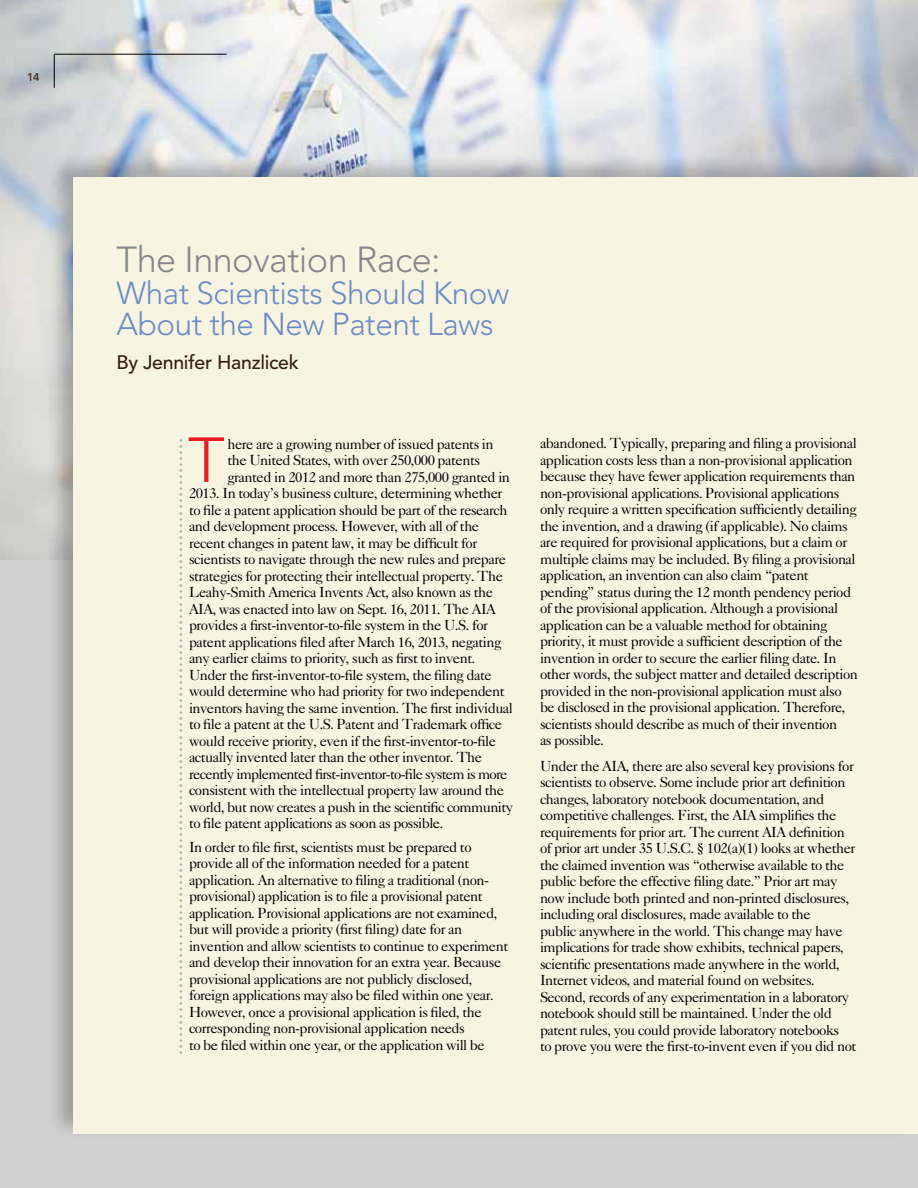
<style>
.page{position:relative;width:918px;height:1188px;background:#fff}
.page>*{position:absolute;margin:0;border:0;box-sizing:border-box;transform-origin:0 0}
.t1{font:300 62.4px "Helvetica Neue";color:#ed1d24}
.t2{font:300 36px "Avenir";letter-spacing:-.015em;color:#85888b}
.t3{font:300 31.5px/31.5px "Avenir";letter-spacing:-.015em;color:#6c8cc7}
.t4{font:500 19.5px "Avenir";letter-spacing:-.015em;color:#37200e}
.t5{font:500 18px "Avenir";color:#a6a79f}
.t6{font:14.7px/16.5px "Caslon Five Forty";letter-spacing:-.035em;color:#000}
.t7{font:500 11.25px "Avenir";color:#37200e}
</style>
<div class="page">
<img style="left:0;top:0;width:918px;height:560px">
<hr style="left:54px;top:54px;width:173px;height:1px;background:#000">
<hr style="left:54px;top:54px;width:1px;height:34px;background:#000">
<div style="left:0;top:561px;width:918px;height:627px;background:#d2d1d2"></div>
<div style="left:46px;top:153px;width:872px;height:988px;background:#000;opacity:.25"></div>
<div style="left:73px;top:177px;width:845px;height:957px;background:#f7f4e1"></div>
<p class="t7" style="left:27px;top:71px;width:14px">14</p>
<h2 class="t2" style="left:117px;top:239px;width:326px">The Innovation Race:</h2>
<h3 class="t3" style="left:117px;top:277px;width:394px">What Scientists Should Know<br>About the New Patent Laws</h3>
<h3 class="t4" style="left:117px;top:351px;width:184px">By Jennifer Hanzlicek</h3>
<h1 class="t1" style="left:189px;top:422px;width:36px">T</h1>
<p class="t6" style="left:227px;top:436px;width:268px">here are a growing number of issued patents in</p>
<p class="t5" style="left:166px;top:1055px;width:618px;rotate:-90deg">......................................................................................................</p>
<p class="t6" style="left:540px;top:435px;width:319px">abandoned. Typically, preparing and filing a provisional application costs less than a non-provisional application because they have fewer application requirements than non-provisional applications. Provisional applications only require a written specification sufficiently detailing the invention, and a drawing (if applicable). No claims are required for provisional applications, but a claim or multiple claims may be included. By filing a provisional application, an invention can also claim “patent pending” status during the 12 month pendency period of the provisional application. Although a provisional application can be a valuable method for obtaining priority, it must provide a sufficient description of the invention in order to secure the earlier filing date. In other words, the subject matter and detailed description provided in the non-provisional application must also be disclosed in the provisional application. Therefore, scientists should describe as much of their invention<br>as possible.</p>
<p class="t6" style="left:227px;top:452px;width:254px">the United States, with over 250,000 patents</p>
<p class="t6" style="left:227px;top:469px;width:284px">granted in 2012 and more than 275,000 granted in</p>
<p class="t6" style="left:189px;top:485px;width:315px">2013. In today’s business culture, determining whether</p>
<p class="t6" style="left:189px;top:502px;width:320px">to file a patent application should be part of the research</p>
<p class="t6" style="left:189px;top:518px;width:292px">and development process. However, with all of the</p>
<p class="t6" style="left:189px;top:535px;width:290px">recent changes in patent law, it may be difficult for</p>
<p class="t6" style="left:189px;top:551px;width:319px">scientists to navigate through the new rules and prepare</p>
<p class="t6" style="left:189px;top:568px;width:316px">strategies for protecting their intellectual property. The</p>
<p class="t6" style="left:189px;top:584px;width:305px">Leahy-Smith America Invents Act, also known as the</p>
<p class="t6" style="left:189px;top:601px;width:309px">AIA, was enacted into law on Sept. 16, 2011. The AIA</p>
<p class="t6" style="left:189px;top:617px;width:301px">provides a first-inventor-to-file system in the U.S. for</p>
<p class="t6" style="left:189px;top:634px;width:314px">patent applications filed after March 16, 2013, negating</p>
<p class="t6" style="left:189px;top:650px;width:288px">any earlier claims to priority, such as first to invent.</p>
<p class="t6" style="left:189px;top:667px;width:304px">Under the first-inventor-to-file system, the filing date</p>
<p class="t6" style="left:189px;top:683px;width:317px">would determine who had priority for two independent</p>
<p class="t6" style="left:189px;top:700px;width:326px">inventors having the same invention. The first individual</p>
<p class="t6" style="left:189px;top:716px;width:315px">to file a patent at the U.S. Patent and Trademark office</p>
<p class="t6" style="left:189px;top:733px;width:309px">would receive priority, even if the first-inventor-to-file</p>
<p class="t6" style="left:189px;top:749px;width:295px">actually invented later than the other inventor. The</p>
<p class="t6" style="left:189px;top:766px;width:320px">recently implemented first-inventor-to-file system is more</p>
<p class="t6" style="left:189px;top:782px;width:317px">consistent with the intellectual property law around the</p>
<p class="t6" style="left:189px;top:799px;width:326px">world, but now creates a push in the scientific community</p>
<p class="t6" style="left:189px;top:815px;width:256px">to file patent applications as soon as possible.</p>
<p class="t6" style="left:189px;top:838px;width:321px">In order to file first, scientists must be prepared to provide all of the information needed for a patent application. An alternative to filing a traditional (non&shy;provisional) application is to file a provisional patent application. Provisional applications are not examined, but will provide a priority (first filing) date for an invention and allow scientists to continue to experiment and develop their innovation for an extra year. Because provisional applications are not publicly disclosed, foreign applications may also be filed within one year.<br>However, once a provisional application is filed, the corresponding non-provisional application needs<br>to be filed within one year, or the application will be</p>
<p class="t6" style="left:540px;top:757px;width:318px">Under the AIA, there are also several key provisions for scientists to observe. Some include prior art definition changes, laboratory notebook documentation, and competitive challenges. First, the AIA simplifies the requirements for prior art. The current AIA definition of prior art under 35 U.S.C. § 102(a)(1) looks at whether the claimed invention was “otherwise available to the public before the effective filing date.” Prior art may now include both printed and non-printed disclosures, including oral disclosures, made available to the<br>public anywhere in the world. This change may have implications for trade show exhibits, technical papers, scientific presentations made anywhere in the world, Internet videos, and material found on websites.<br>Second, records of any experimentation in a laboratory notebook should still be maintained. Under the old patent rules, you could provide laboratory notebooks<br>to prove you were the first-to-invent even if you did not</p>
</div>
